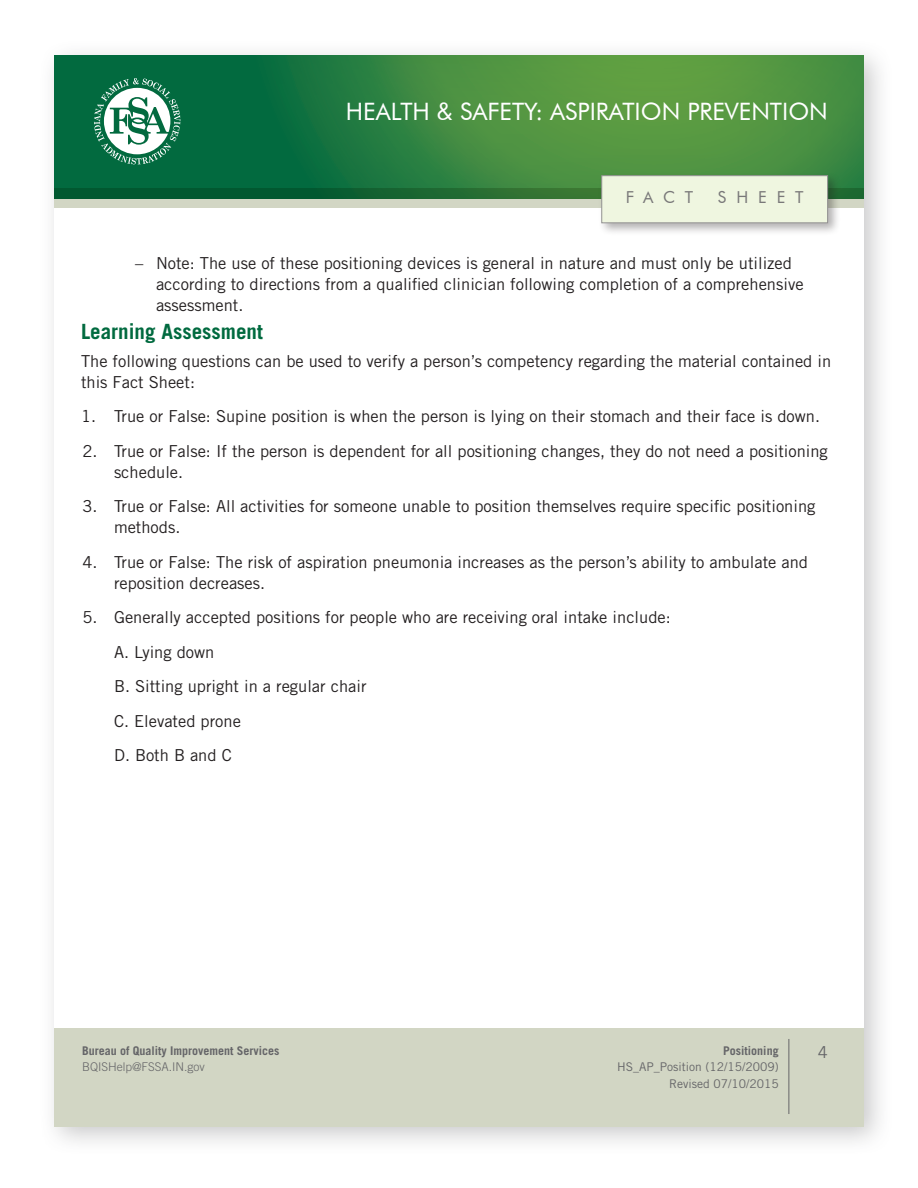
<style>
.page{position:relative;width:918px;height:1188px;background:#fff}
.page>*{position:absolute;margin:0;border:0;box-sizing:border-box;transform-origin:0 0}
.t1{font:24px "Futura BT";color:#fff}
.t2{font:700 21px "Trade Gothic";color:#016a3f}
.t3{font:16.5px/21px "Trade Gothic";color:#231f20}
.t4{font:16.5px "Futura BT";letter-spacing:.6em;color:#797879}
.t5{font:16.5px "Trade Gothic";color:#656568}
.t6{font:700 12px "Trade Gothic";color:#656568}
.t7{font:12px/16.5px "Trade Gothic";color:#656568;text-align:right}
.t8{font:300 12px "Trade Gothic";color:#656568}
</style>
<div class="page">
<div style="left:38px;top:40px;width:856px;height:1115px;background:#656568;opacity:.35"></div>
<div style="left:55px;top:56px;width:809px;height:1070px;background:#fff"></div>
<div style="left:55px;top:1028px;width:809px;height:99px;background:#d2d6c4"></div>
<hr style="left:789px;top:1039px;width:1px;height:75px;background:#656568">
<div style="left:52px;top:56px;width:814px;height:145px;background:#016a3f;opacity:.45"></div>
<svg style="left:94px;top:78px;width:86px;height:86px"></svg>
<svg style="left:55px;top:188px;width:809px;height:19px;background:#63926e"></svg>
<div style="left:598px;top:172px;width:243px;height:64px;background:#231f20;opacity:.35"></div>
<div style="left:602px;top:176px;width:226px;height:47px;background:#eff6e0;border:1px solid #939292"></div>
<h1 class="t1" style="left:346px;top:97px;width:483px">HEALTH &amp; SAFETY: ASPIRATION PREVENTION</h1>
<p class="t4" style="left:626px;top:187px;width:69px">FACT</p>
<p class="t4" style="left:718px;top:187px;width:87px">SHEET</p>
<p class="t3" style="left:156px;top:253px;width:649px;text-indent:-21px">– Note: The use of these positioning devices is general in nature and must only be utilized according to directions from a qualified clinician following completion of a comprehensive assessment.</p>
<p class="t2" style="left:81px;top:319px;width:183px">Learning Assessment</p>
<p class="t3" style="left:81px;top:350px;width:752px">The following questions can be used to verify a person’s competency regarding the material contained in this Fact Sheet:</p>
<p class="t3" style="left:81px;top:406px;width:741px">1. True or False: Supine position is when the person is lying on their stomach and their face is down.</p>
<p class="t3" style="left:114px;top:440px;width:715px;text-indent:-31px">2. True or False: If the person is dependent for all positioning changes, they do not need a positioning schedule.</p>
<p class="t3" style="left:114px;top:496px;width:703px;text-indent:-31px">3. True or False: All activities for someone unable to position themselves require specific positioning methods.</p>
<p class="t3" style="left:114px;top:551px;width:696px;text-indent:-31px">4. True or False: The risk of aspiration pneumonia increases as the person’s ability to ambulate and reposition decreases.</p>
<p class="t3" style="left:114px;top:600px;width:558px;line-height:34.5px;text-indent:-31px">5. Generally accepted positions for people who are receiving oral intake include:<br>A. Lying down<br>B. Sitting upright in a regular chair<br>C. Elevated prone<br>D. Both B and C</p>
<p class="t6" style="left:82px;top:1043px;width:199px">Bureau of Quality Improvement Services</p>
<p class="t8" style="left:82px;top:1060px;width:124px">BQISHelp@FSSA.IN.gov</p>
<p class="t6" style="left:723px;top:1043px;width:57px">Positioning</p>
<p class="t5" style="left:818px;top:1042px;width:12px">4</p>
<p class="t7" style="left:617px;top:1059px;width:163px">HS_AP_Position (12/15/2009)<br>Revised 07/10/2015</p>
</div>
